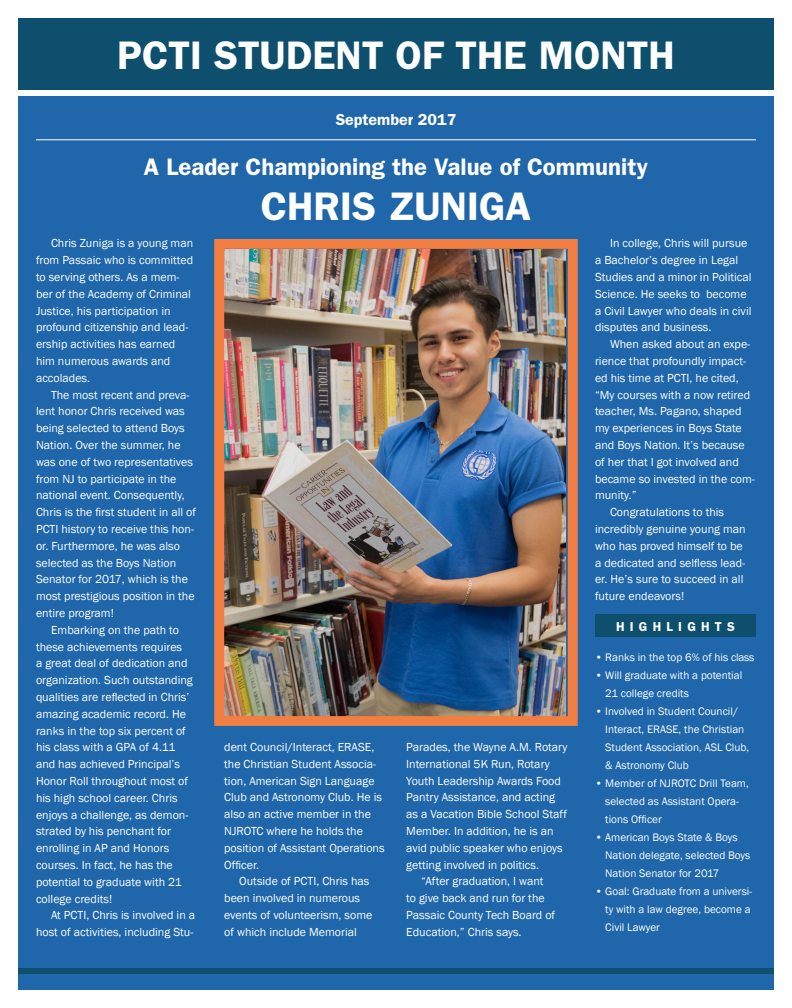
<style>
.page{position:relative;width:792px;height:1008px;background:#fff}
.page>*{position:absolute;margin:0;border:0;box-sizing:border-box;transform-origin:0 0}
.t1{font:600 40px "Franklin Gothic LT";color:#fff}
.t2{font:600 24px "Franklin Gothic LT";color:#fff}
.t3{font:600 16px "Franklin Gothic LT";color:#fff}
.t4{font:600 13px "Franklin Gothic LT";letter-spacing:.4em;color:#fff}
.t5{font:12px/16.8px "Franklin Gothic";color:#fff}
.t6{font:11.2px/18px "Franklin Gothic";color:#fff}
</style>
<div class="page">
<div style="left:18px;top:97px;width:756px;height:893px;background:#1f66aa"></div>
<div style="left:18px;top:18px;width:756px;height:71px;background:#0e4f6d"></div>
<img style="left:214px;top:239px;width:364px;height:487px">
<div style="left:18px;top:969px;width:756px;height:5px;background:#0e4f6d"></div>
<hr style="left:36px;top:139px;width:720px;height:1px;background:#fff">
<div style="left:596px;top:615px;width:160px;height:22px;background:#0e4f6d"></div>
<p class="t1" style="left:117px;top:32px;width:559px">PCTI STUDENT OF THE MONTH</p>
<p class="t3" style="left:336px;top:110px;width:122px">September 2017</p>
<p class="t2" style="left:144px;top:153px;width:506px">A Leader Championing the Value of Community</p>
<p class="t5" style="left:36px;top:235px;width:159px;text-indent:15px">Chris Zuniga is a young man from Passaic who is committed to serving others. As a mem&shy;ber of the Academy of Criminal<br>Justice, his participation in profound citizenship and lead&shy;ership activities has earned him numerous awards and accolades.</p>
<p class="t5" style="left:36px;top:386px;width:162px;text-indent:15px">The most recent and preva&shy;lent honor Chris received was being selected to attend Boys<br>Nation. Over the summer, he was one of two representatives from NJ to participate in the national event. Consequently,<br>Chris is the first student in all of<br>PCTI history to receive this hon&shy;or. Furthermore, he was also selected as the Boys Nation<br>Senator for 2017, which is the most prestigious position in the entire program!</p>
<p class="t5" style="left:36px;top:622px;width:158px;text-indent:15px">Embarking on the path to these achievements requires<br>a great deal of dedication and organization. Such outstanding qualities are reflected in Chris’ amazing academic record. He ranks in the top six percent of his class with a GPA of 4.11 and has achieved Principal’s<br>Honor Roll throughout most of his high school career. Chris enjoys a challenge, as demon&shy;strated by his penchant for enrolling in AP and Honors courses. In fact, he has the potential to graduate with 21 college credits!</p>
<p class="t5" style="left:36px;top:907px;width:161px;text-align:right">At PCTI, Chris is involved in a host of activities, including Stu-</p>
<p class="t1" style="left:261px;top:182px;width:272px">CHRIS ZUNIGA</p>
<p class="t5" style="left:224px;top:739px;width:162px">dent Council/Interact, ERASE, the Christian Student Associa&shy;tion, American Sign Language<br>Club and Astronomy Club. He is also an active member in the<br>NJROTC where he holds the position of Assistant Operations<br>Officer.</p>
<p class="t5" style="left:224px;top:873px;width:150px;text-indent:15px">Outside of PCTI, Chris has been involved in numerous events of volunteerism, some of which include Memorial</p>
<p class="t5" style="left:406px;top:739px;width:163px">Parades, the Wayne A.M. Rotary<br>International 5K Run, Rotary<br>Youth Leadership Awards Food<br>Pantry Assistance, and acting as a Vacation Bible School Staff<br>Member. In addition, he is an avid public speaker who enjoys getting involved in politics.</p>
<p class="t5" style="left:406px;top:873px;width:150px;text-indent:15px">“After graduation, I want to give back and run for the<br>Passaic County Tech Board of<br>Education,” Chris says.</p>
<p class="t5" style="left:595px;top:235px;width:158px;text-indent:15px">In college, Chris will pursue a Bachelor’s degree in Legal<br>Studies and a minor in Political<br>Science. He seeks to become a Civil Lawyer who deals in civil disputes and business.</p>
<p class="t5" style="left:595px;top:336px;width:161px;text-indent:15px">When asked about an expe&shy;rience that profoundly impact&shy;ed his time at PCTI, he cited, “My courses with a now retired teacher, Ms. Pagano, shaped my experiences in Boys State and Boys Nation. It’s because of her that I got involved and became so invested in the com&shy;munity.”</p>
<p class="t5" style="left:595px;top:504px;width:152px;text-indent:15px">Congratulations to this incredibly genuine young man who has proved himself to be a dedicated and selfless lead&shy;er. He’s sure to succeed in all future endeavors!</p>
<p class="t4" style="left:616px;top:619px;width:120px">HIGHLIGHTS</p>
<p class="t6" style="left:595px;top:648px;width:161px">• Ranks in the top 6% of his class</p>
<p class="t6" style="left:605px;top:666px;width:139px;text-indent:-10px">• Will graduate with a potential<br>21 college credits</p>
<p class="t6" style="left:605px;top:702px;width:146px;text-indent:-10px">• Involved in Student Council/<br>Interact, ERASE, the Christian<br>Student Association, ASL Club, &amp; Astronomy Club</p>
<p class="t6" style="left:605px;top:774px;width:145px;text-indent:-10px">• Member of NJROTC Drill Team, selected as Assistant Opera&shy;tions Officer</p>
<p class="t6" style="left:605px;top:828px;width:147px;text-indent:-10px">• American Boys State &amp; Boys<br>Nation delegate, selected Boys<br>Nation Senator for 2017</p>
<p class="t6" style="left:605px;top:882px;width:148px;text-indent:-10px">• Goal: Graduate from a universi&shy;ty with a law degree, become a<br>Civil Lawyer</p>
</div>
